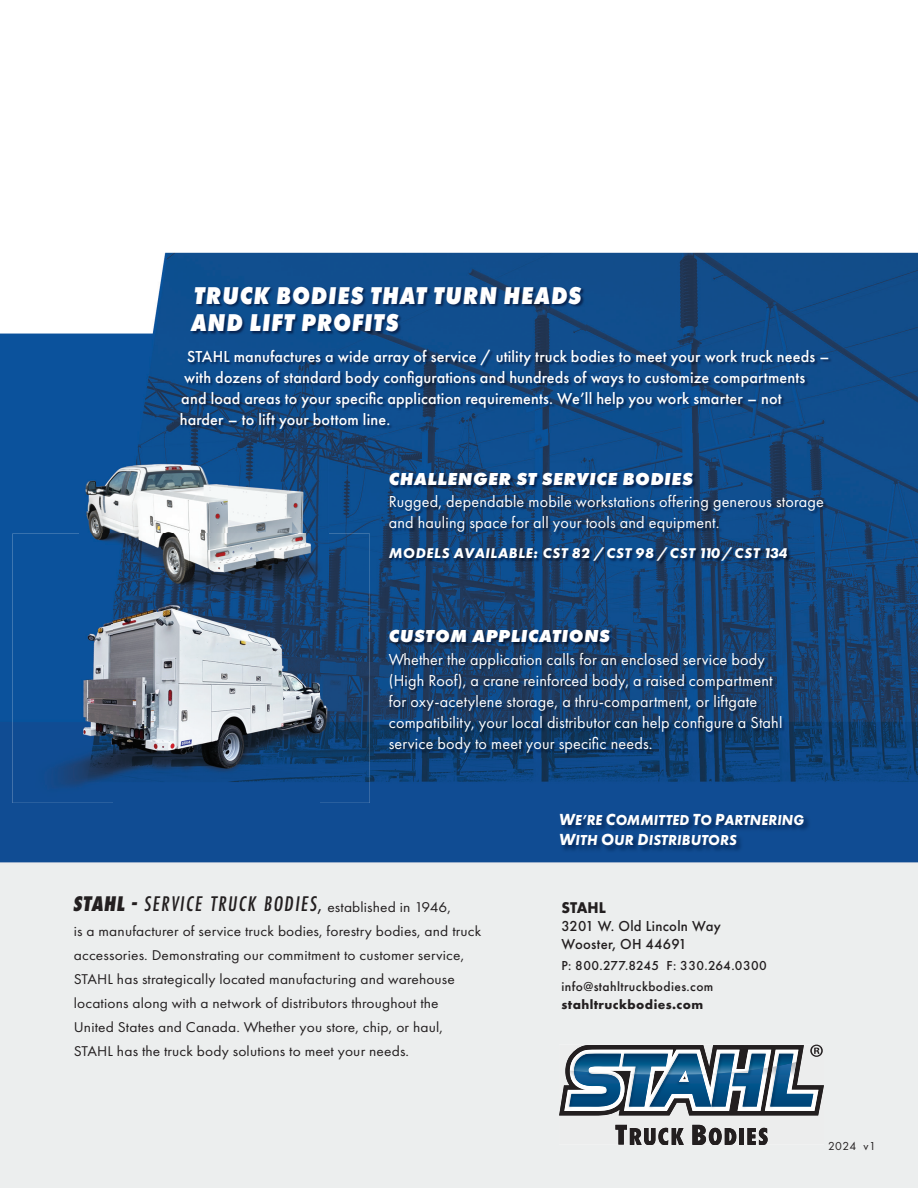
<style>
.page{position:relative;width:918px;height:1188px;background:#fff}
.page>*{position:absolute;margin:0;border:0;box-sizing:border-box;transform-origin:0 0}
.t1{font:italic 800 25.2px/27px "Futura PT";letter-spacing:.04em;color:#fff;scale:.88 1}
.t2{font:italic 500 22.05px "Futura PT Cond";letter-spacing:.07em;color:#231f20}
.t3{font:italic 800 18px "Futura PT";letter-spacing:.03em;color:#fff}
.t4{font:16.5px/21px "Futura PT";letter-spacing:.01em;color:#fff}
.t5{font:500 16.5px/21px "Futura PT";letter-spacing:.01em;color:#fff}
.t6{font:700 16.2px "Futura PT";color:#231f20;scale:.94 1}
.t7{font:italic 700 15px/20.4px "Futura PT";letter-spacing:.01em;color:#fff;scale:.95 1}
.t8{font:500 15px/18px "Futura PT";letter-spacing:.02em;color:#231f20}
.t9{font:14.7px/24px "Futura PT";letter-spacing:.01em;color:#231f20;scale:1.05 1}
.t10{font:italic 700 14.7px "Futura PT";letter-spacing:.04em;color:#fff}
.t11{font:500 13.5px/21px "Futura PT";letter-spacing:.03em;color:#231f20}
.t12{font:700 13.5px "Futura PT";letter-spacing:.03em;color:#231f20}
.t13{font:12px "Futura PT";letter-spacing:.035em;color:#231f20}
.s1{font-weight:800}
.s2{font-size:16.65px}
</style>
<div class="page">
<img style="left:0;top:252px;width:918px;height:936px">
<div style="left:559px;top:1116px;width:265px;height:29px;background:#eceded"></div>
<img style="left:615px;top:1125px;width:12px;height:20px">
<img style="left:630px;top:1128px;width:12px;height:17px">
<img style="left:644px;top:1128px;width:12px;height:17px">
<img style="left:658px;top:1128px;width:10px;height:17px">
<img style="left:672px;top:1128px;width:12px;height:17px">
<img style="left:692px;top:1125px;width:14px;height:20px">
<img style="left:709px;top:1128px;width:13px;height:17px">
<img style="left:725px;top:1128px;width:11px;height:17px">
<img style="left:739px;top:1128px;width:5px;height:17px">
<img style="left:747px;top:1128px;width:9px;height:17px">
<img style="left:759px;top:1128px;width:9px;height:17px">
<svg style="left:559px;top:1045px;width:265px;height:71px"></svg>
<img style="left:560px;top:813px;width:251px;height:40px">
<img style="left:191px;top:287px;width:395px;height:48px">
<img style="left:390px;top:473px;width:306px;height:16px">
<img style="left:390px;top:495px;width:437px;height:41px">
<img style="left:389px;top:548px;width:402px;height:17px">
<img style="left:80px;top:448px;width:248px;height:143px">
<img style="left:389px;top:653px;width:396px;height:104px">
<img style="left:390px;top:630px;width:223px;height:16px">
<img style="left:12px;top:534px;width:103px;height:269px">
<img style="left:319px;top:534px;width:51px;height:269px">
<img style="left:114px;top:591px;width:205px;height:212px">
<img style="left:181px;top:350px;width:651px;height:82px">
<svg style="left:132px;top:902px;width:5px;height:3px"></svg>
<h1 class="t1" style="left:191px;top:281px;width:445px">TRUCK BODIES THAT TURN HEADS<br>AND LIFT PROFITS</h1>
<p class="t5" style="left:180px;top:346px;width:651px;text-indent:8px">STAHL manufactures a wide array of service / utility truck bodies to meet your work truck needs – with dozens of standard body configurations and hundreds of ways to customize compartments and load areas to your specific application requirements. We’ll help you work smarter – not<br>harder – to lift your bottom line.</p>
<p class="t3" style="left:389px;top:467px;width:306px">CHALLENGER ST SERVICE BODIES</p>
<p class="t4" style="left:389px;top:491px;width:437px">Rugged, dependable mobile workstations offering generous storage and hauling space for all your tools and equipment.</p>
<p class="t10" style="left:389px;top:544px;width:400px">MODELS AVAILABLE: CST 82 / CST 98 / CST 110 / CST 134</p>
<p class="t3" style="left:389px;top:624px;width:223px">CUSTOM APPLICATIONS</p>
<p class="t4" style="left:389px;top:649px;width:395px">Whether the application calls for an enclosed service body (High Roof), a crane reinforced body, a raised compartment for oxy-acetylene storage, a thru-compartment, or liftgate compatibility, your local distributor can help configure a Stahl service body to meet your specific needs.</p>
<h2 class="t2" style="left:74px;top:891px;width:251px"><span class="s1">STAHL</span> SERVICE TRUCK BODIES,</h2>
<p class="t9" style="left:74px;top:895px;width:390px;text-indent:254px">established in 1946,<br>is a manufacturer of service truck bodies, forestry bodies, and truck accessories. Demonstrating our commitment to customer service, STAHL has strategically located manufacturing and warehouse locations along with a network of distributors throughout the United States and Canada. Whether you store, chip, or haul, STAHL has the truck body solutions to meet your needs.</p>
<p class="t7" style="left:559px;top:809px;width:259px"><span class="s2">W</span>E’RE <span class="s2">C</span>OMMITTED <span class="s2">T</span>O <span class="s2">P</span>ARTNERING<br><span class="s2">W</span>ITH <span class="s2">O</span>UR <span class="s2">D</span>ISTRIBUTORS</p>
<p class="t6" style="left:561px;top:897px;width:49px">STAHL</p>
<p class="t8" style="left:561px;top:917px;width:161px">3201 W. Old Lincoln Way<br>Wooster, OH 44691</p>
<p class="t11" style="left:561px;top:955px;width:207px">P: 800.277.8245 F: 330.264.0300 info@stahltruckbodies.com</p>
<p class="t12" style="left:561px;top:996px;width:143px">stahltruckbodies.com</p>
<p class="t13" style="left:828px;top:1139px;width:50px">2024 v1</p>
</div>
